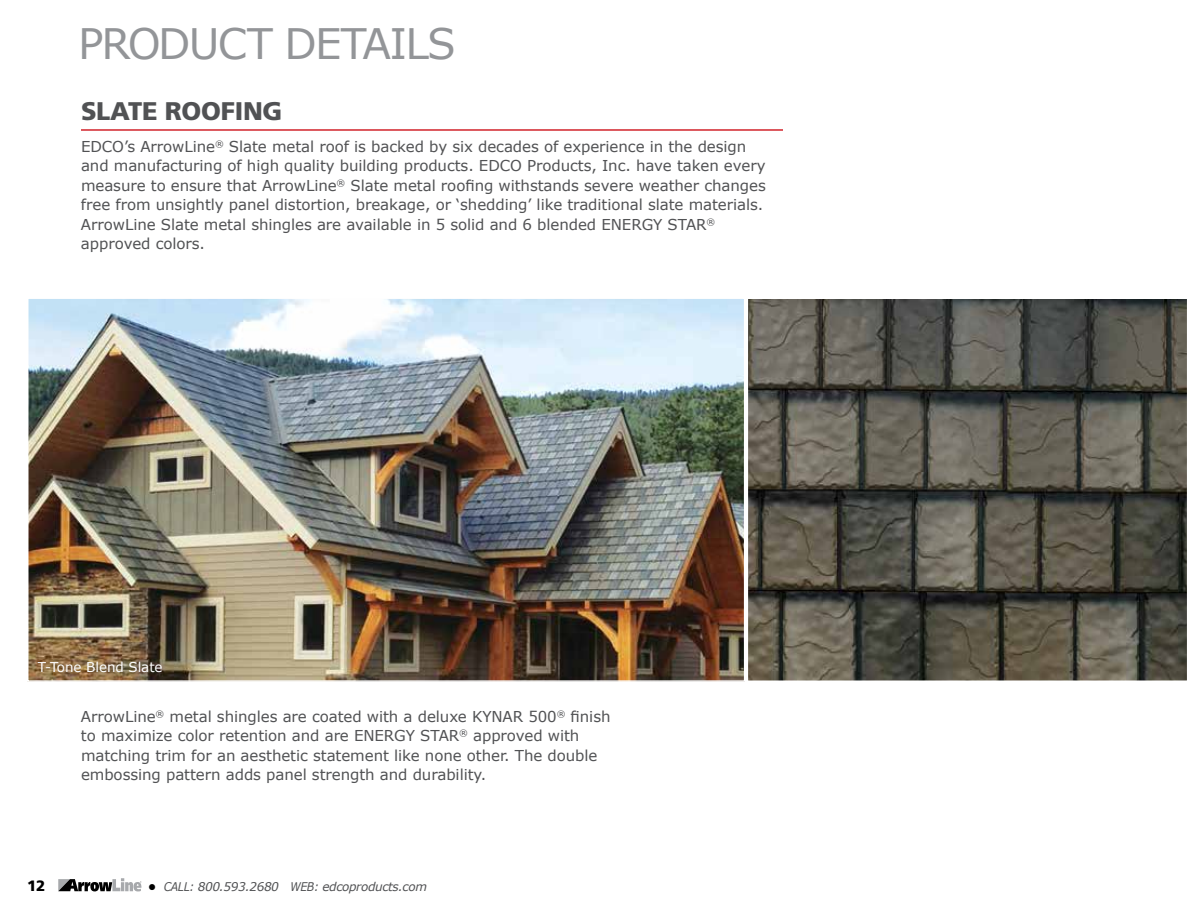
<style>
.page{position:relative;width:1188px;height:918px;background:#fff}
.page>*{position:absolute;margin:0;border:0;box-sizing:border-box;transform-origin:0 0}
.t1{font:42px "Verdana";letter-spacing:-.04em;color:#939598}
.t2{font:900 25.5px "Frutiger LT Std";letter-spacing:-.01em;color:#515254}
.t3{font:15px/19.5px "Verdana";letter-spacing:-.005em;color:#515254}
.t4{font:900 15px "Frutiger LT Std";color:#000}
.t5{font:13.5px "Verdana";letter-spacing:-.005em;color:#fff}
.t6{font:italic 12px "Verdana";letter-spacing:-.03em;color:#515254;scale:.9 1}
.s1{font-weight:700;color:#000}
</style>
<div class="page">
<svg style="left:58px;top:878px;width:83px;height:13px"></svg>
<img style="left:750px;top:300px;width:435px;height:379px">
<div style="left:747px;top:297px;width:441px;height:385px;border:2px solid #fff"></div>
<img style="left:30px;top:300px;width:712px;height:379px">
<div style="left:27px;top:297px;width:718px;height:385px;border:2px solid #fff"></div>
<svg style="left:1187px;top:297px;width:1px;height:385px"></svg>
<hr style="left:81px;top:129px;width:702px;height:2px;background:#d2232a">
<h1 class="t1" style="left:78px;top:15px;width:380px">PRODUCT DETAILS</h1>
<h2 class="t2" style="left:81px;top:96px;width:203px">SLATE ROOFING</h2>
<p class="t3" style="left:81px;top:136px;width:686px">EDCO’s ArrowLine<sup>®</sup> Slate metal roof is backed by six decades of experience in the design and manufacturing of high quality building products. EDCO Products, Inc. have taken every measure to ensure that ArrowLine<sup>®</sup> Slate metal roofing withstands severe weather changes free from unsightly panel distortion, breakage, or ‘shedding’ like traditional slate materials.<br>ArrowLine Slate metal shingles are available in 5 solid and 6 blended ENERGY STAR<sup>® </sup>approved colors.</p>
<p class="t5" style="left:38px;top:658px;width:126px">T-Tone Blend Slate</p>
<p class="t3" style="left:81px;top:706px;width:531px">ArrowLine<sup>®</sup> metal shingles are coated with a deluxe KYNAR 500<sup>®</sup> finish to maximize color retention and are ENERGY STAR<sup>®</sup> approved with matching trim for an aesthetic statement like none other. The double embossing pattern adds panel strength and durability.</p>
<p class="t4" style="left:27px;top:877px;width:20px">12</p>
<p class="t6" style="left:148px;top:878px;width:312px"><span class="s1">•</span> CALL: 800.593.2680 WEB: edcoproducts.com</p>
</div>
